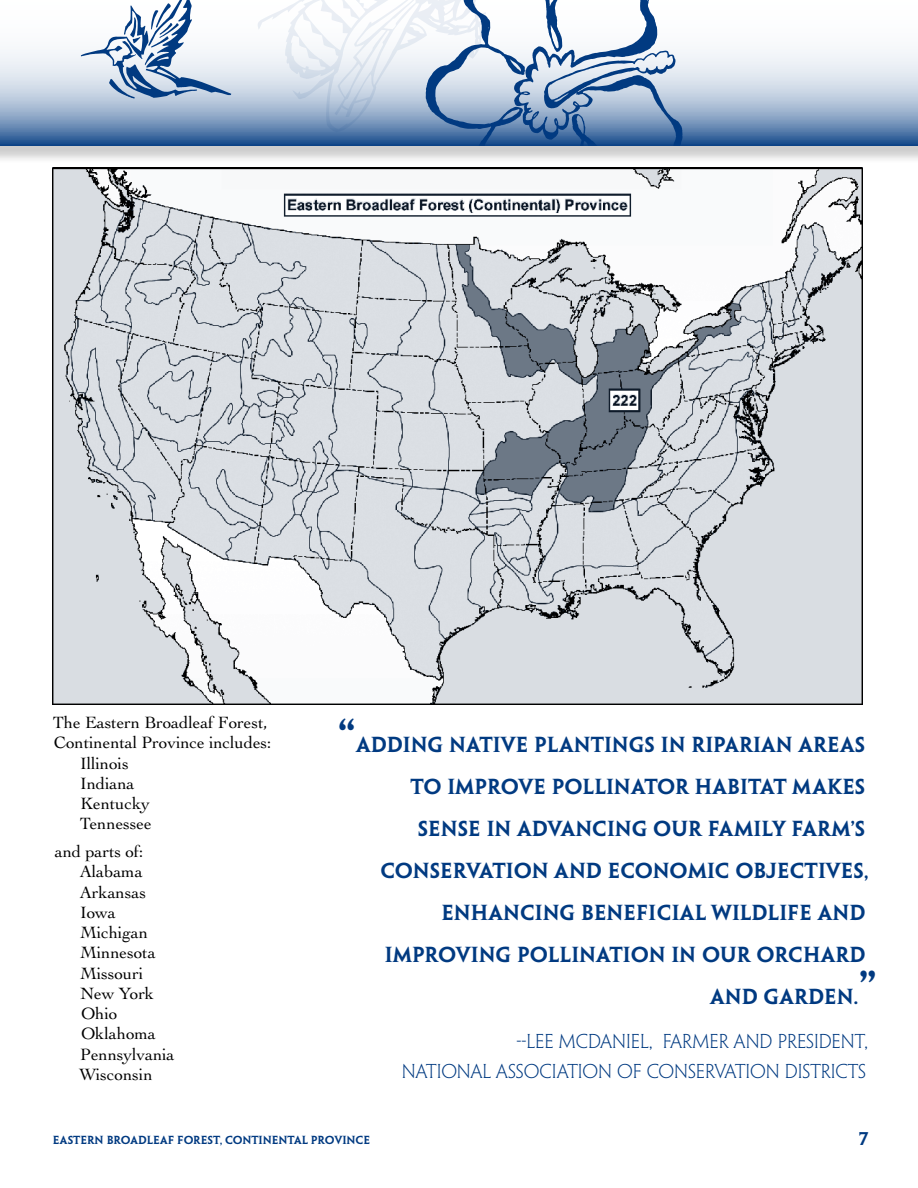
<style>
.page{position:relative;width:918px;height:1188px;background:#fff}
.page>*{position:absolute;margin:0;border:0;box-sizing:border-box;transform-origin:0 0}
.t1{font:19.5px "Penumbra MM 585 1000";letter-spacing:.075em;color:#013a81}
.t2{font:18px/30px "Penumbra MM 220 500";letter-spacing:-.03em;color:#013a81;text-align:right}
.t3{font:17.25px/20.2px "Cochin";letter-spacing:-.005em;color:#000}
.t4{font:16.5px "Penumbra MM 585 1000";color:#013a81}
.t5{font:10.5px "Penumbra MM 585 1000";letter-spacing:.07em;color:#013a81}
.s1{font-size:42.75px}
</style>
<div class="page">
<div style="left:0;top:0;width:918px;height:164px;background:#000;opacity:.2"></div>
<svg style="left:0;top:0;width:918px;height:146px"></svg>
<svg style="left:248px;top:0;width:435px;height:145px"></svg>
<svg style="left:80px;top:0;width:151px;height:99px"></svg>
<img style="left:52px;top:167px;width:811px;height:538px">
<p class="t3" style="left:53px;top:712px;width:216px">The Eastern Broadleaf Forest,</p>
<p class="t3" style="left:54px;top:733px;width:219px">Continental Province includes:</p>
<p class="t3" style="left:80px;top:753px;width:50px">Illinois</p>
<p class="t3" style="left:80px;top:773px;width:56px">Indiana</p>
<p class="t3" style="left:80px;top:793px;width:71px">Kentucky</p>
<p class="t3" style="left:80px;top:814px;width:73px">Tennessee</p>
<p class="t3" style="left:79px;top:841px;width:97px;text-indent:-24px">and parts of:<br>Alabama<br>Arkansas<br>Iowa<br>Michigan<br>Minnesota<br>Missouri<br>New York<br>Ohio<br>Oklahoma<br>Pennsylvania<br>Wisconsin</p>
<p class="t1" style="left:337px;top:734px;width:528px"><span class="s1">“</span>ADDING NATIVE PLANTINGS IN RIPARIAN AREAS</p>
<p class="t1" style="left:411px;top:776px;width:455px">TO IMPROVE POLLINATOR HABITAT MAKES</p>
<p class="t1" style="left:418px;top:818px;width:448px">SENSE IN ADVANCING OUR FAMILY FARM’S</p>
<p class="t1" style="left:380px;top:860px;width:489px">CONSERVATION AND ECONOMIC OBJECTIVES,</p>
<p class="t1" style="left:441px;top:902px;width:424px">ENHANCING BENEFICIAL WILDLIFE AND</p>
<p class="t1" style="left:385px;top:944px;width:481px">IMPROVING POLLINATION IN OUR ORCHARD</p>
<p class="t1" style="left:710px;top:986px;width:166px">AND GARDEN.<span class="s1">”</span></p>
<p class="t2" style="left:402px;top:1026px;width:468px">--LEE MCDANIEL, FARMER AND PRESIDENT,<br>NATIONAL ASSOCIATION OF CONSERVATION DISTRICTS</p>
<p class="t5" style="left:53px;top:1134px;width:318px">EASTERN BROADLEAF FOREST, CONTINENTAL PROVINCE</p>
<p class="t4" style="left:859px;top:1129px;width:10px">7</p>
</div>
